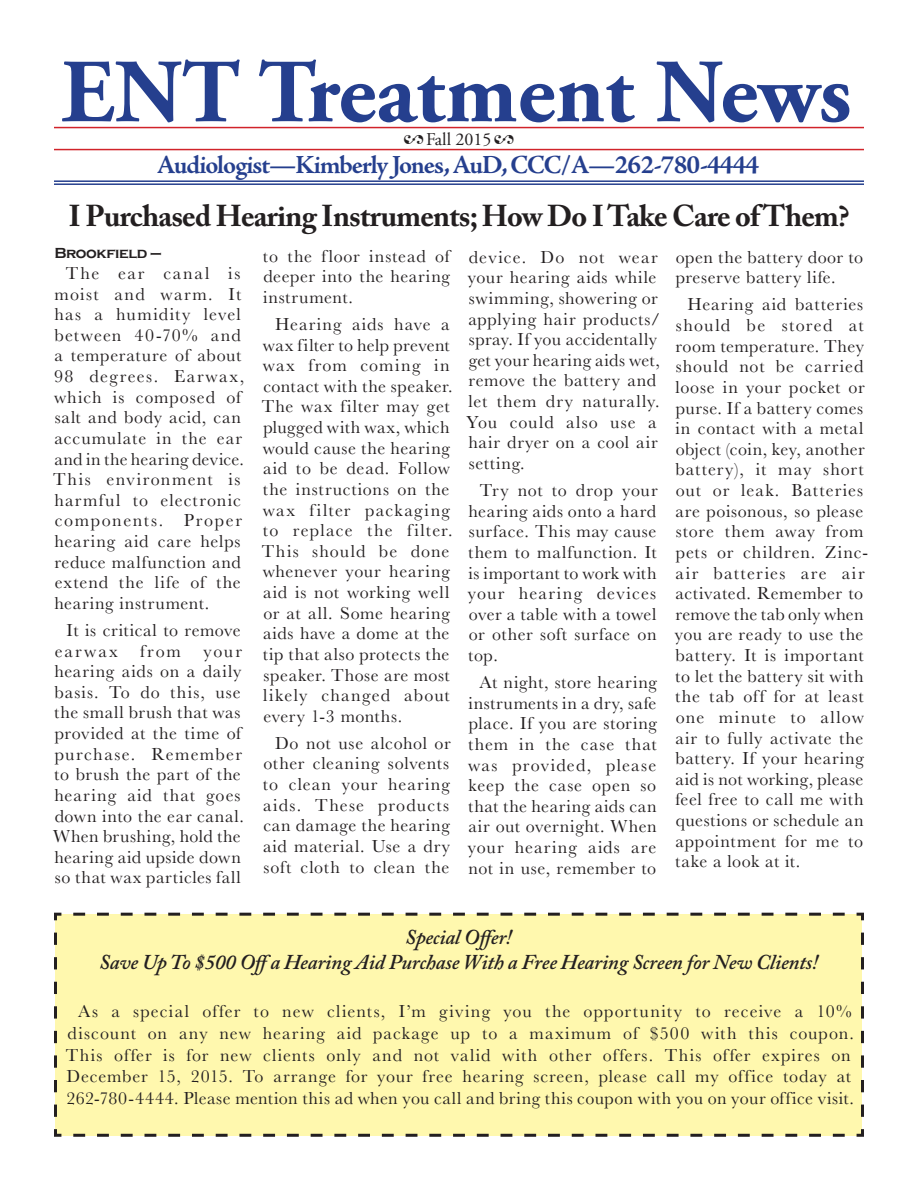
<style>
.page{position:relative;width:918px;height:1188px;background:#fff}
.page>*{position:absolute;margin:0;border:0;box-sizing:border-box;transform-origin:0 0}
.t1{font:700 90px "Adobe Garamond Pro";color:#253f8e}
._2_Headline_Main_Sto{font:700 30px "Adobe Caslon Pro";letter-spacing:-.025em;color:#231f20}
.t2{font:700 26.25px "Adobe Jenson Pro";letter-spacing:-.04em;color:#253f8e}
._3_Headline_Minor_St{font:italic 600 21px "Adobe Caslon Pro";letter-spacing:-.01em;color:#231f20}
._1_Body_Copy_Normal{font:18px/20.5px "Baskerville";letter-spacing:.045em;color:#231f20}
.t3{font:18px "Adobe Garamond Pro";color:#231f20}
.t4{font:700 15px "Copperplate Gothic";letter-spacing:-.025em;color:#231f20}
</style>
<div class="page">
<hr style="left:54px;top:127px;width:810px;height:1px;background:#d1232a">
<svg style="left:54px;top:912px;width:810px;height:225px;background:#f6efab"></svg>
<hr style="left:54px;top:180px;width:810px;height:2px;background:#253f8e">
<hr style="left:54px;top:183px;width:810px;height:2px;background:#253f8e">
<hr style="left:54px;top:149px;width:810px;height:1px;background:#d1232a">
<p class="t1" style="left:61px;top:40px;width:792px">ENT Treatment News</p>
<p class="t3" style="left:403px;top:128px;width:113px">2Fall 20152</p>
<p class="t2" style="left:157px;top:150px;width:604px">Audiologist—Kimberly Jones, AuD, CCC/A—262-780-4444</p>
<p class="_2_Headline_Main_Sto" style="left:69px;top:198px;width:782px">I Purchased Hearing Instruments; How Do I Take Care of Them?</p>
<p class="t4" style="left:54px;top:245px;width:109px">Brookfield –</p>
<p class="_1_Body_Copy_Normal" style="left:53px;top:263px;width:193px;text-indent:13px">The ear canal is moist and warm. It has a humidity level between 40-70% and a temperature of about<br>98 degrees. Earwax, which is composed of salt and body acid, can accumulate in the ear and in the hearing device.<br>This environment is harmful to electronic components. Proper hearing aid care helps reduce malfunction and extend the life of the hearing instrument.</p>
<p class="_1_Body_Copy_Normal" style="left:55px;top:620px;width:188px;text-indent:12px">It is critical to remove earwax</p>
<p class="_1_Body_Copy_Normal" style="left:140px;top:641px;width:42px">from</p>
<p class="_1_Body_Copy_Normal" style="left:53px;top:641px;width:192px;text-indent:150px">your hearing aids on a daily basis. To do this, use the small brush that was provided at the time of purchase. Remember to brush the part of the hearing aid that goes down into the ear canal.<br>When brushing, hold the hearing aid upside down so that wax particles fall</p>
<p class="_1_Body_Copy_Normal" style="left:263px;top:246px;width:189px;text-align:justify">to the floor instead of deeper into the hearing instrument.</p>
<p class="_1_Body_Copy_Normal" style="left:262px;top:314px;width:192px;text-indent:13px">Hearing aids have a wax filter to help prevent wax from coming in contact with the speaker.<br>The wax filter may get plugged with wax, which would cause the hearing aid to be dead. Follow the instructions on the wax filter packaging to replace the filter.<br>This should be done whenever your hearing aid is not working well or at all. Some hearing aids have a dome at the tip that also protects the speaker. Those are most likely changed about every 1-3 months.</p>
<p class="_1_Body_Copy_Normal" style="left:263px;top:733px;width:189px;text-align:justify;text-indent:12px">Do not use alcohol or other cleaning solvents to clean your hearing aids. These products can damage the hearing aid material. Use a dry soft cloth to clean the</p>
<p class="_1_Body_Copy_Normal" style="left:466px;top:247px;width:195px">device. Do not wear your hearing aids while swimming, showering or applying hair products/ spray. If you accidentally get your hearing aids wet, remove the battery and let them dry naturally.<br>You could also use a hair dryer on a cool air setting.</p>
<p class="_1_Body_Copy_Normal" style="left:468px;top:480px;width:191px;text-align:justify;text-indent:12px">Try not to drop your hearing aids onto a hard surface. This may cause them to malfunction. It is important to work with your hearing devices over a table with a towel or other soft surface on top.</p>
<p class="_1_Body_Copy_Normal" style="left:468px;top:672px;width:191px;text-align:justify;text-indent:12px">At night, store hearing instruments in a dry, safe place. If you are storing them in the case that was provided, please keep the case open so that the hearing aids can air out overnight. When your hearing aids are not in use, remember to</p>
<p class="_1_Body_Copy_Normal" style="left:676px;top:247px;width:189px">open the battery door to preserve battery life.</p>
<p class="_1_Body_Copy_Normal" style="left:675px;top:295px;width:195px;text-indent:13px">Hearing aid batteries should be stored at room temperature. They should not be carried loose in your pocket or purse. If a battery comes in contact with a metal object (coin, key, another battery), it may short out or leak. Batteries are poisonous, so please store them away from pets or children. Zinc&shy;air batteries are air activated. Remember to remove the tab only when you are ready to use the battery. It is important to let the battery sit with the tab off for at least one minute to allow air to fully activate the battery. If your hearing aid is not working, please feel free to call me with questions or schedule an appointment for me to take a look at it.</p>
<p class="_3_Headline_Minor_St" style="left:405px;top:924px;width:108px">Special Offer!</p>
<p class="_3_Headline_Minor_St" style="left:99px;top:950px;width:720px">Save Up To $500 Offa Hearing Aid Purchase With a Free Hearing Screen for New Clients!</p>
<p class="_1_Body_Copy_Normal" style="left:66px;top:1001px;width:790px;line-height:21.6px;text-align:center">As a special offer to new clients, I’m giving you the opportunity to receive a 10% discount on any new hearing aid package up to a maximum of $500 with this coupon.<br>This offer is for new clients only and not valid with other offers. This offer expires on December 15, 2015. To arrange for your free hearing screen, please call my office today at 262-780-4444. Please mention this ad when you call and bring this coupon with you on your office visit.</p>
</div>
